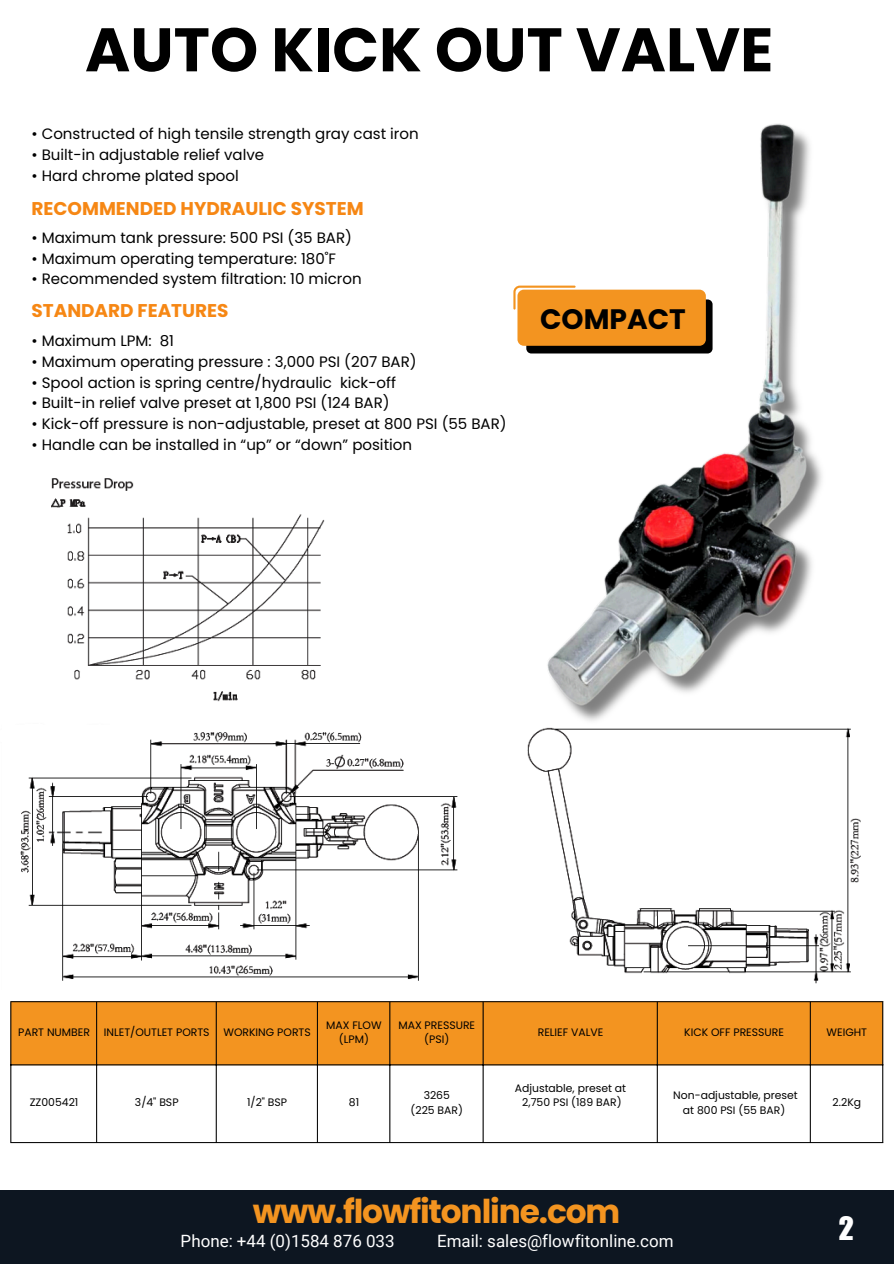
<style>
.page{position:relative;width:894px;height:1264px;background:#fff}
.page>*{position:absolute;margin:0;border:0;box-sizing:border-box;transform-origin:0 0}
.t1{font:700 61.35px "Poppins";color:#000}
.t2{font:700 32.85px "Poppins";letter-spacing:-.035em;color:#f39420}
.t3{font:32.7px "Impact LT Std";color:#fff}
.t4{font:700 28.05px "Poppins";color:#000}
.t5{font:700 18.45px "Poppins";color:#f68714}
.t6{font:16.95px "Roboto";color:#fff}
.t7{font:15px "Poppins";color:#000}
.t8{font:10.8px/14.4px "Poppins";color:#000;text-align:center}
</style>
<div class="page">
<img style="left:51px;top:478px;width:274px;height:223px">
<img style="left:20px;top:732px;width:841px;height:252px">
<img style="left:368px;top:123px;width:493px;height:618px">
<div style="left:526px;top:299px;width:186px;height:54px;background:#000;border-radius:5px"></div>
<svg style="left:513px;top:285px;width:192px;height:61px"></svg>
<div style="left:11px;top:1002px;width:871px;height:62px;background:#f39420"></div>
<hr style="left:10px;top:1002px;width:1px;height:140px;background:#000">
<hr style="left:96px;top:1002px;width:1px;height:140px;background:#000">
<hr style="left:216px;top:1002px;width:1px;height:140px;background:#000">
<hr style="left:317px;top:1002px;width:1px;height:140px;background:#000">
<hr style="left:389px;top:1002px;width:1px;height:140px;background:#000">
<hr style="left:482px;top:1002px;width:1px;height:140px;background:#000">
<hr style="left:656px;top:1002px;width:1px;height:140px;background:#000">
<hr style="left:809px;top:1002px;width:1px;height:140px;background:#000">
<hr style="left:882px;top:1002px;width:1px;height:140px;background:#000">
<hr style="left:10px;top:1001px;width:873px;height:1px;background:#000">
<hr style="left:10px;top:1064px;width:873px;height:1px;background:#000">
<hr style="left:10px;top:1142px;width:873px;height:1px;background:#000">
<div style="left:0;top:1189px;width:893px;height:74px;background:#0d1621"></div>
<p class="t1" style="left:85px;top:7px;width:689px">AUTO KICK OUT VALVE</p>
<p class="t7" style="left:31px;top:124px;width:388px">• Constructed of high tensile strength gray cast iron</p>
<p class="t7" style="left:31px;top:144px;width:234px">• Built-in adjustable relief valve</p>
<p class="t7" style="left:31px;top:165px;width:209px">• Hard chrome plated spool</p>
<p class="t5" style="left:31px;top:195px;width:333px">RECOMMENDED HYDRAULIC SYSTEM</p>
<p class="t7" style="left:31px;top:227px;width:322px">• Maximum tank pressure: 500 PSI (35 BAR)</p>
<p class="t7" style="left:31px;top:248px;width:306px">• Maximum operating temperature: 180˚F</p>
<p class="t7" style="left:31px;top:268px;width:331px">• Recommended system filtration: 10 micron</p>
<p class="t5" style="left:31px;top:298px;width:198px">STANDARD FEATURES</p>
<p class="t4" style="left:540px;top:299px;width:147px">COMPACT</p>
<p class="t7" style="left:31px;top:330px;width:144px">• Maximum LPM: 81</p>
<p class="t7" style="left:31px;top:351px;width:386px">• Maximum operating pressure : 3,000 PSI (207 BAR)</p>
<p class="t7" style="left:31px;top:372px;width:366px">• Spool action is spring centre/hydraulic kick-off</p>
<p class="t7" style="left:31px;top:392px;width:359px">• Built-in relief valve preset at 1,800 PSI (124 BAR)</p>
<p class="t7" style="left:31px;top:413px;width:476px">• Kick-off pressure is non-adjustable, preset at 800 PSI (55 BAR)</p>
<p class="t7" style="left:31px;top:434px;width:382px">• Handle can be installed in “up” or “down” position</p>
<h1 class="t8" style="left:18px;top:1025px;width:73px">PART NUMBER</h1>
<p class="t8" style="left:104px;top:1025px;width:107px">INLET/OUTLET PORTS</p>
<p class="t8" style="left:223px;top:1025px;width:89px">WORKING PORTS</p>
<h3 class="t8" style="left:326px;top:1017px;width:57px">MAX FLOW (LPM)</h3>
<p class="t8" style="left:398px;top:1017px;width:78px">MAX PRESSURE (PSI)</p>
<p class="t8" style="left:537px;top:1025px;width:67px">RELIEF VALVE</p>
<p class="t8" style="left:684px;top:1025px;width:101px">KICK OFF PRESSURE</p>
<p class="t8" style="left:826px;top:1025px;width:42px">WEIGHT</p>
<p class="t8" style="left:30px;top:1095px;width:50px">ZZ005421</p>
<p class="t8" style="left:135px;top:1095px;width:45px">3/4" BSP</p>
<p class="t8" style="left:247px;top:1095px;width:42px">1/2" BSP</p>
<p class="t8" style="left:349px;top:1095px;width:12px">81</p>
<p class="t8" style="left:423px;top:1088px;width:28px">3265</p>
<p class="t8" style="left:410px;top:1102px;width:54px">(225 BAR)</p>
<p class="t8" style="left:514px;top:1081px;width:113px">Adjustable, preset at</p>
<p class="t8" style="left:522px;top:1095px;width:101px">2,750 PSI (189 BAR)</p>
<h4 class="t8" style="left:673px;top:1088px;width:126px">Non-adjustable, preset at 800 PSI (55 BAR)</h4>
<p class="t8" style="left:832px;top:1095px;width:30px">2.2Kg</p>
<p class="t2" style="left:253px;top:1188px;width:369px">www.flowfitonline.com</p>
<p class="t6" style="left:181px;top:1230px;width:215px">Phone: +44 (0)1584 876 033</p>
<p class="t6" style="left:437px;top:1230px;width:238px">Email: sales@flowfitonline.com</p>
<p class="t3" style="left:838px;top:1216px;width:17px">2</p>
</div>
